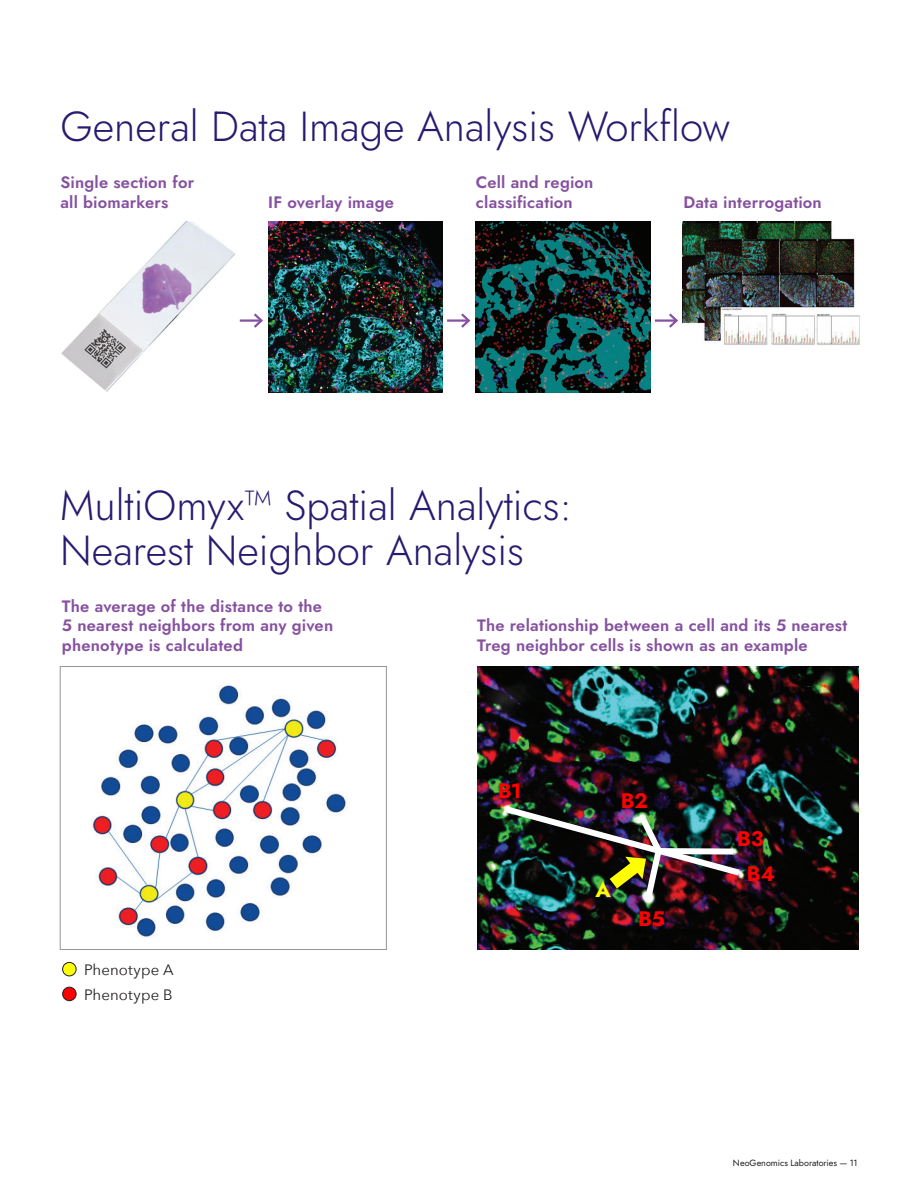
<style>
.page{position:relative;width:918px;height:1188px;background:#fff}
.page>*{position:absolute;margin:0;border:0;box-sizing:border-box;transform-origin:0 0}
.Page_Title_1{font:300 42px/45px "Jost";color:#261b6f}
.t1{font:700 21px "Jost";letter-spacing:-.02em;color:#f00}
.t2{font:700 21px "Jost";color:#ff0}
.Subhead_2{font:600 16.5px/19.5px "Jost";letter-spacing:.01em;color:#8651a0}
.t3{font:15px "Avenir Next";letter-spacing:.005em;color:#231f20}
.t4{font:9px "Jost";color:#231f20}
</style>
<div class="page">
<img style="left:683px;top:221px;width:177px;height:124px">
<img style="left:61px;top:221px;width:174px;height:171px">
<img style="left:268px;top:221px;width:174px;height:172px">
<img style="left:476px;top:221px;width:174px;height:172px">
<hr style="left:447px;top:319px;width:22px;height:3px;background:#8651a0">
<svg style="left:459px;top:313px;width:12px;height:15px"></svg>
<hr style="left:240px;top:319px;width:21px;height:3px;background:#8651a0">
<svg style="left:251px;top:313px;width:12px;height:15px"></svg>
<hr style="left:655px;top:319px;width:22px;height:3px;background:#8651a0">
<svg style="left:667px;top:313px;width:11px;height:15px"></svg>
<img style="left:92px;top:685px;width:254px;height:252px">
<div style="left:60px;top:666px;width:327px;height:284px;border:1px solid #939598"></div>
<div style="left:63px;top:962px;width:13px;height:14px;background:#ff0;border-radius:50%"></div>
<div style="left:62px;top:962px;width:14px;height:14px;border:1px solid #231f20;border-radius:50%"></div>
<div style="left:63px;top:987px;width:13px;height:14px;background:#f00;border-radius:50%"></div>
<div style="left:62px;top:987px;width:14px;height:14px;border:1px solid #231f20;border-radius:50%"></div>
<img style="left:477px;top:667px;width:382px;height:282px">
<img style="left:501px;top:802px;width:245px;height:100px">
<p class="Page_Title_1" style="left:60px;top:104px;width:671px">General Data Image Analysis Workflow</p>
<p class="Subhead_2" style="left:60px;top:173px;width:135px">Single section for all biomarkers</p>
<p class="Subhead_2" style="left:268px;top:193px;width:127px">IF overlay image</p>
<p class="Subhead_2" style="left:476px;top:173px;width:119px">Cell and region classification</p>
<p class="Subhead_2" style="left:683px;top:193px;width:140px">Data interrogation</p>
<p class="Page_Title_1" style="left:60px;top:483px;width:514px">MultiOmyx™ Spatial Analytics:<br>Nearest Neighbor Analysis</p>
<p class="Subhead_2" style="left:62px;top:596px;width:273px">The average of the distance to the<br>5 nearest neighbors from any given phenotype is calculated</p>
<p class="t3" style="left:84px;top:957px;width:91px">Phenotype A</p>
<p class="t3" style="left:84px;top:982px;width:90px">Phenotype B</p>
<p class="Subhead_2" style="left:477px;top:616px;width:372px">The relationship between a cell and its 5 nearest<br>Treg neighbor cells is shown as an example</p>
<p class="t1" style="left:498px;top:776px;width:25px">B1</p>
<p class="t1" style="left:621px;top:786px;width:29px">B2</p>
<p class="t2" style="left:596px;top:875px;width:17px">A</p>
<p class="t1" style="left:638px;top:904px;width:29px">B5</p>
<p class="t1" style="left:737px;top:824px;width:28px">B3</p>
<p class="t1" style="left:747px;top:860px;width:30px">B4</p>
<p class="t4" style="left:733px;top:1157px;width:126px">NeoGenomics Laboratories — 11</p>
</div>
